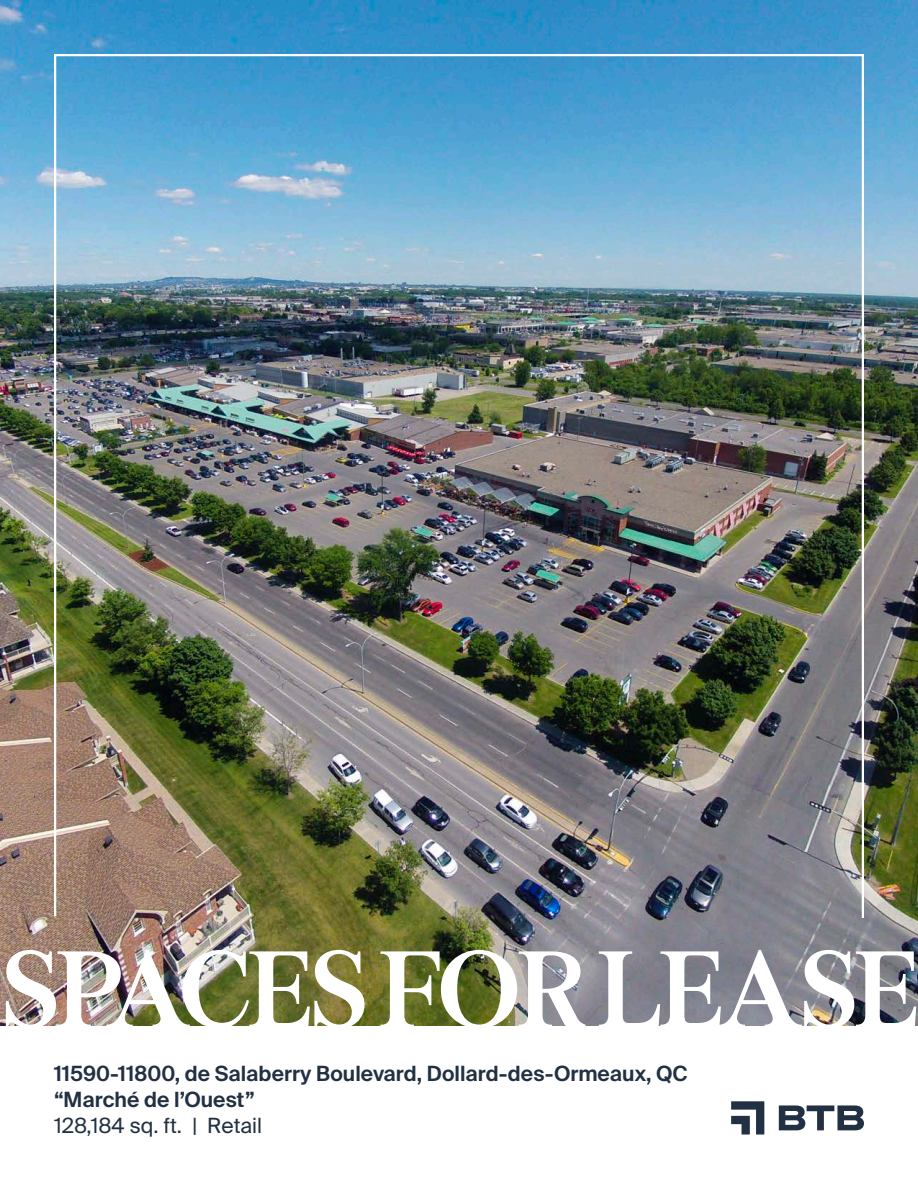
<style>
.page{position:relative;width:918px;height:1188px;background:#fff}
.page>*{position:absolute;margin:0;border:0;box-sizing:border-box;transform-origin:0 0}
.t1{font:600 108px "Burgess Pro";letter-spacing:-.035em;color:#fff}
.t2{font:600 21px "Suisse Intl";color:#213042}
.t3{font:21px "Suisse Intl";color:#213042}
</style>
<div class="page">
<img style="left:0;top:0;width:918px;height:1026px">
<svg style="left:731px;top:1101px;width:33px;height:34px"></svg>
<svg style="left:779px;top:1105px;width:85px;height:25px"></svg>
<img style="left:53px;top:53px;width:812px;height:867px">
<p class="t1" style="left:0;top:923px;width:920px">SPACES FOR LEASE</p>
<p class="t2" style="left:54px;top:1062px;width:635px">11590-11800, de Salaberry Boulevard, Dollard-des-Ormeaux, QC</p>
<p class="t2" style="left:54px;top:1087px;width:202px">“Marché de l’Ouest”</p>
<p class="t3" style="left:54px;top:1114px;width:210px">128,184 sq. ft. | Retail</p>
</div>
